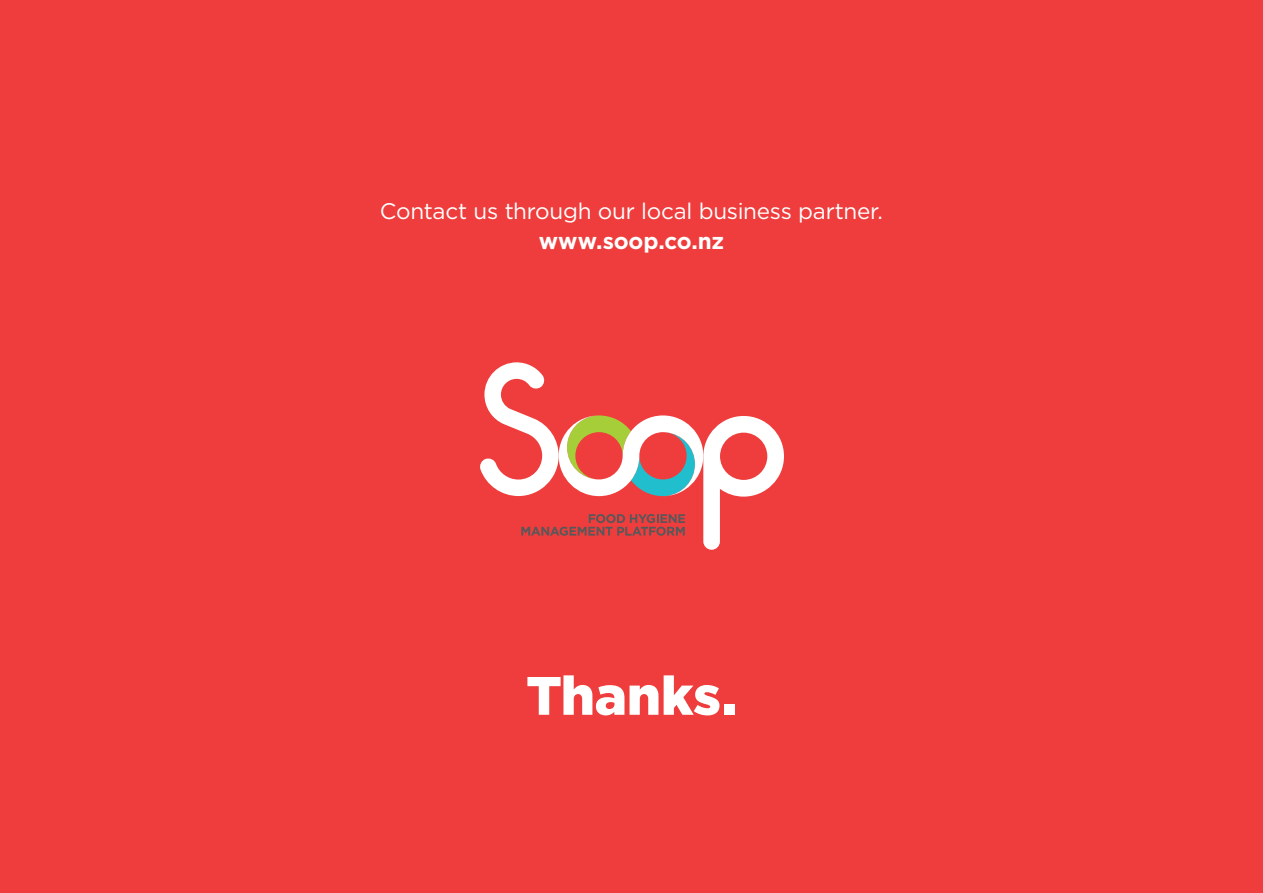
<style>
.page{position:relative;width:1263px;height:893px;background:#ee3d3c}
.page>*{position:absolute;margin:0;border:0;box-sizing:border-box;transform-origin:0 0}
.t1{font:900 54px "Gotham HTF";letter-spacing:-.005em;color:#fff}
.t2{font:22.5px "Gotham HTF";letter-spacing:-.015em;color:#fff}
.t3{font:700 22.5px "Gotham HTF";letter-spacing:-.01em;color:#fff}
</style>
<div class="page">
<svg style="left:480px;top:362px;width:304px;height:188px"></svg>
<p class="t2" style="left:380px;top:198px;width:505px">Contact us through our local business partner.</p>
<p class="t3" style="left:539px;top:228px;width:187px">www.soop.co.nz</p>
<p class="t1" style="left:526px;top:664px;width:212px">Thanks.</p>
</div>
